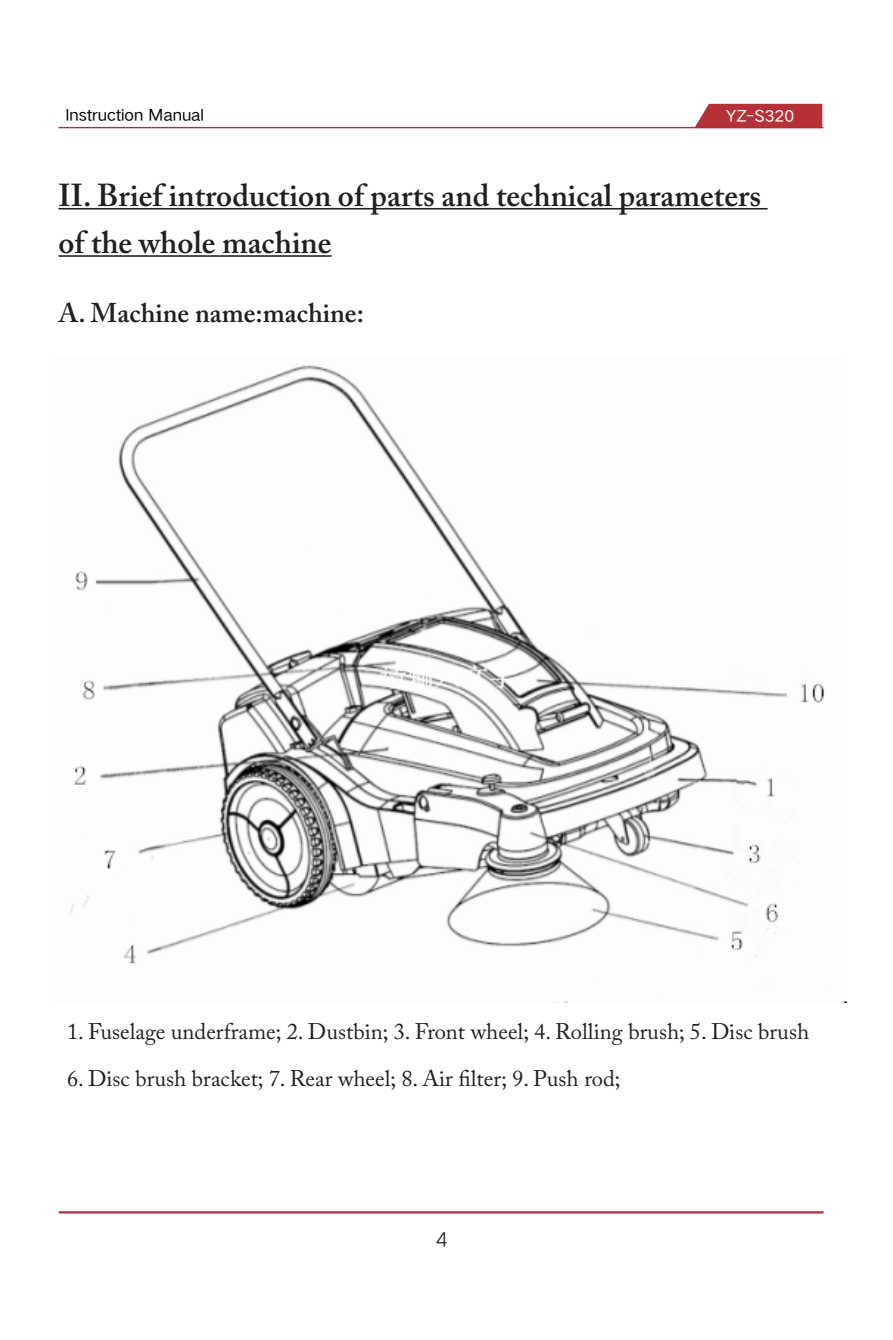
<style>
.page{position:relative;width:893px;height:1340px;background:#fff}
.page>*{position:absolute;margin:0;border:0;box-sizing:border-box;transform-origin:0 0}
.t1{font:600 31.5px/47.2px "Adobe Caslon Pro";color:#231f20}
.t2{font:600 27px "Adobe Caslon Pro";color:#231f20}
.t3{font:22.5px "Adobe Caslon Pro";color:#231f20}
.t4{font:20.25px "HY Qi Hei DES";color:#231f20}
.t5{font:15.75px "HY Qi Hei EES";color:#000}
.t6{font:15.75px "HY Qi Hei EES";color:#fff}
</style>
<div class="page">
<div style="left:694px;top:104px;width:128px;height:23px;background:#b63038"></div>
<hr style="left:58px;top:127px;width:765px;height:1px;background:#ac2f37">
<hr style="left:59px;top:1211px;width:764px;height:2px;background:#ac2f37">
<hr style="left:58px;top:208px;width:710px;height:1px;background:#231f20">
<hr style="left:58px;top:255px;width:273px;height:2px;background:#231f20">
<img style="left:70px;top:365px;width:777px;height:637px">
<p class="t5" style="left:65px;top:104px;width:140px">Instruction Manual</p>
<p class="t6" style="left:726px;top:105px;width:70px">YZ-S320</p>
<p class="t1" style="left:58px;top:171px;width:704px">II. Brief introduction of parts and technical parameters of the whole machine</p>
<p class="t2" style="left:58px;top:297px;width:307px">A. Machine name:machine:</p>
<p class="t3" style="left:67px;top:1017px;width:744px">1. Fuselage underframe; 2. Dustbin; 3. Front wheel; 4. Rolling brush; 5. Disc brush</p>
<p class="t3" style="left:67px;top:1065px;width:555px">6. Disc brush bracket; 7. Rear wheel; 8. Air filter; 9. Push rod;</p>
<p class="t4" style="left:436px;top:1224px;width:14px">4</p>
</div>
